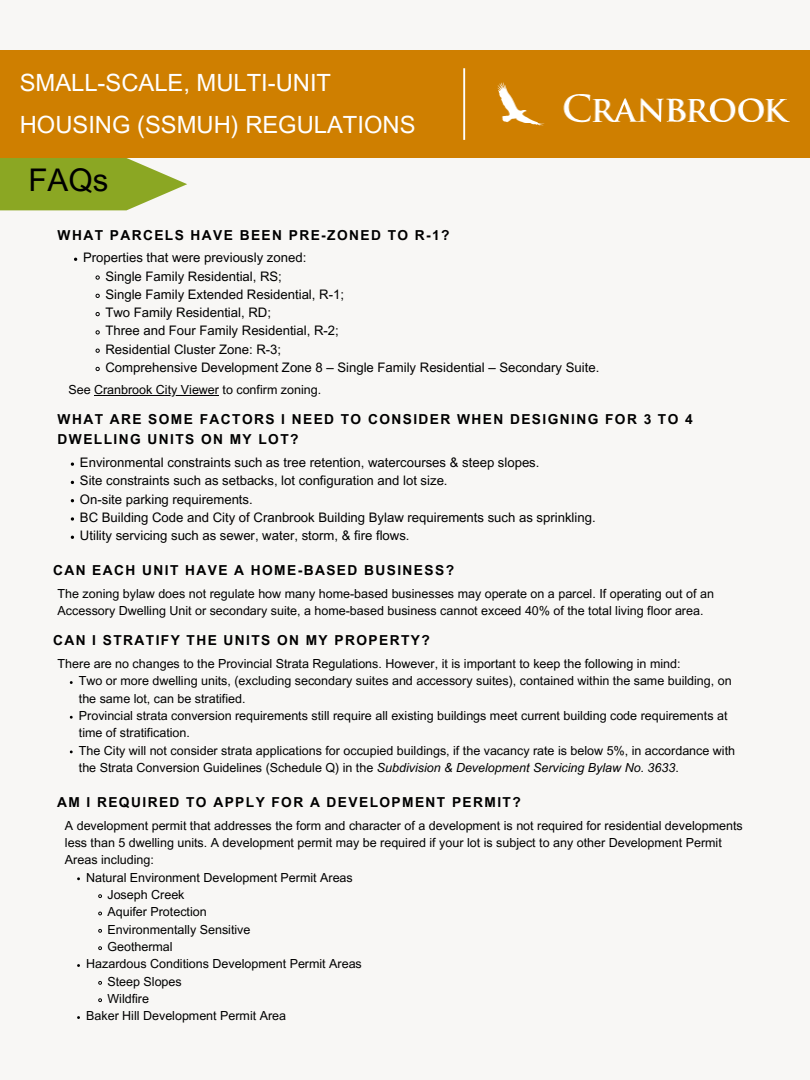
<style>
.page{position:relative;width:810px;height:1080px;background:#f8f7f5}
.page>*{position:absolute;margin:0;border:0;box-sizing:border-box;transform-origin:0 0}
.t1{font:31.25px "Arial MT Pro";color:#000}
.t2{font:23.75px/41.8px "Arial MT Pro";color:#fff}
.t3{font:700 13.75px/19.2px "Arial MT Pro";letter-spacing:.105em;color:#000}
.t4{font:13.12px "Arial MT Pro";color:#000}
.t5{font:12.5px/17.4px "Arial MT Pro";color:#000}
.s1{font-style:italic}
</style>
<div class="page">
<div style="left:0;top:50px;width:810px;height:108px;background:#cf7f00"></div>
<hr style="left:463px;top:68px;width:2px;height:72px;background:#fff">
<img style="left:497px;top:83px;width:292px;height:42px">
<svg style="left:0;top:158px;width:187px;height:52px"></svg>
<svg style="left:71px;top:517px;width:3px;height:4px"></svg>
<svg style="left:95px;top:275px;width:5px;height:5px"></svg>
<svg style="left:95px;top:294px;width:5px;height:4px"></svg>
<svg style="left:95px;top:312px;width:5px;height:4px"></svg>
<svg style="left:95px;top:330px;width:5px;height:5px"></svg>
<svg style="left:95px;top:348px;width:5px;height:5px"></svg>
<svg style="left:95px;top:367px;width:5px;height:4px"></svg>
<svg style="left:98px;top:894px;width:4px;height:4px"></svg>
<svg style="left:98px;top:912px;width:4px;height:3px"></svg>
<svg style="left:98px;top:929px;width:4px;height:4px"></svg>
<svg style="left:98px;top:946px;width:4px;height:4px"></svg>
<svg style="left:98px;top:981px;width:4px;height:4px"></svg>
<svg style="left:98px;top:998px;width:4px;height:4px"></svg>
<hr style="left:94px;top:395px;width:125px;height:1px;background:#000">
<p class="t2" style="left:20px;top:65px;width:397px">SMALL-SCALE, MULTI-UNIT<br>HOUSING (SSMUH) REGULATIONS</p>
<h1 class="t1" style="left:28px;top:168px;width:81px">FAQs</h1>
<p class="t3" style="left:58px;top:227px;width:394px">WHAT PARCELS HAVE BEEN PRE-ZONED TO R-1?</p>
<p class="t4" style="left:83px;top:253px;width:225px">Properties that were previously zoned:</p>
<p class="t4" style="left:105px;top:271px;width:178px">Single Family Residential, RS;</p>
<h3 class="t4" style="left:105px;top:289px;width:240px">Single Family Extended Residential, R-1;</h3>
<p class="t4" style="left:105px;top:308px;width:167px">Two Family Residential, RD;</p>
<p class="t4" style="left:105px;top:326px;width:235px">Three and Four Family Residential, R-2;</p>
<p class="t4" style="left:105px;top:344px;width:177px">Residential Cluster Zone: R-3;</p>
<p class="t4" style="left:105px;top:362px;width:495px">Comprehensive Development Zone 8 – Single Family Residential – Secondary Suite.</p>
<p class="t5" style="left:68px;top:383px;width:254px">See Cranbrook City Viewer to confirm zoning.</p>
<p class="t3" style="left:58px;top:412px;width:637px">WHAT ARE SOME FACTORS I NEED TO CONSIDER WHEN DESIGNING FOR 3 TO 4<br>DWELLING UNITS ON MY LOT?</p>
<h3 class="t4" style="left:80px;top:458px;width:461px">Environmental constraints such as tree retention, watercourses &amp; steep slopes.</h3>
<p class="t4" style="left:80px;top:476px;width:369px">Site constraints such as setbacks, lot configuration and lot size.</p>
<p class="t4" style="left:80px;top:494px;width:174px">On-site parking requirements.</p>
<p class="t4" style="left:80px;top:513px;width:517px">BC Building Code and City of Cranbrook Building Bylaw requirements such as sprinkling.</p>
<p class="t4" style="left:80px;top:531px;width:331px">Utility servicing such as sewer, water, storm, &amp; fire flows.</p>
<p class="t3" style="left:53px;top:562px;width:403px">CAN EACH UNIT HAVE A HOME-BASED BUSINESS?</p>
<h3 class="t5" style="left:58px;top:586px;width:658px">The zoning bylaw does not regulate how many home-based businesses may operate on a parcel. If operating out of an<br>Accessory Dwelling Unit or secondary suite, a home-based business cannot exceed 40% of the total living floor area.</h3>
<p class="t3" style="left:53px;top:633px;width:378px">CAN I STRATIFY THE UNITS ON MY PROPERTY?</p>
<h3 class="t5" style="left:58px;top:657px;width:624px">There are no changes to the Provincial Strata Regulations. However, it is important to keep the following in mind:</h3>
<p class="t5" style="left:79px;top:674px;width:654px">Two or more dwelling units, (excluding secondary suites and accessory suites), contained within the same building, on the same lot, can be stratified.</p>
<p class="t5" style="left:79px;top:709px;width:650px">Provincial strata conversion requirements still require all existing buildings meet current building code requirements at time of stratification.</p>
<p class="t5" style="left:79px;top:743px;width:658px">The City will not consider strata applications for occupied buildings, if the vacancy rate is below 5%, in accordance with the Strata Conversion Guidelines (Schedule Q) in the <span class="s1">Subdivision &amp; Development Servicing Bylaw No. 3633</span>.</p>
<p class="t3" style="left:57px;top:794px;width:465px">AM I REQUIRED TO APPLY FOR A DEVELOPMENT PERMIT?</p>
<h3 class="t5" style="left:65px;top:818px;width:679px">A development permit that addresses the form and character of a development is not required for residential developments less than 5 dwelling units. A development permit may be required if your lot is subject to any other Development Permit<br>Areas including:</h3>
<p class="t5" style="left:86px;top:870px;width:268px">Natural Environment Development Permit Areas</p>
<p class="t5" style="left:107px;top:887px;width:79px">Joseph Creek</p>
<p class="t5" style="left:107px;top:905px;width:101px">Aquifer Protection</p>
<p class="t5" style="left:107px;top:922px;width:145px">Environmentally Sensitive</p>
<p class="t5" style="left:107px;top:939px;width:67px">Geothermal</p>
<p class="t5" style="left:86px;top:957px;width:277px">Hazardous Conditions Development Permit Areas</p>
<p class="t5" style="left:107px;top:974px;width:76px">Steep Slopes</p>
<p class="t5" style="left:107px;top:992px;width:43px">Wildfire</p>
<p class="t5" style="left:86px;top:1009px;width:201px">Baker Hill Development Permit Area</p>
</div>
